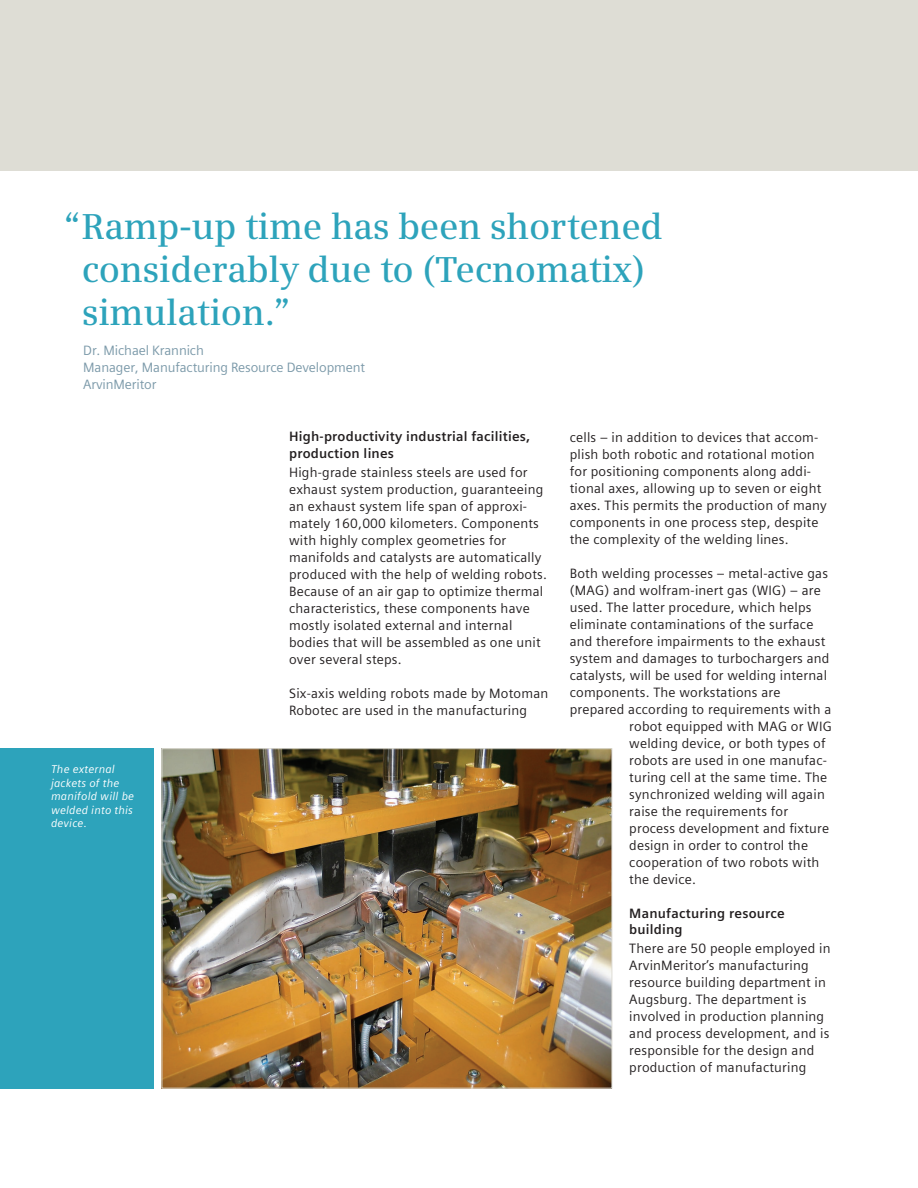
<style>
.page{position:relative;width:918px;height:1188px;background:#fff}
.page>*{position:absolute;margin:0;border:0;box-sizing:border-box;transform-origin:0 0}
.t1{font:600 36px/43.2px "Siemens Serif";letter-spacing:-.01em;color:#2da3bb}
.t2{font:13.5px/17px "Siemens Sans Global";letter-spacing:.015em;color:#231f20}
.t3{font:700 13.5px/16.2px "Siemens Sans Global";letter-spacing:.015em;color:#231f20}
.t4{font:13.5px/17px "Siemens Sans Global";letter-spacing:-.01em;color:#7b99a9}
.t5{font:italic 11.25px/13.5px "Siemens Sans Global";letter-spacing:.015em;color:#fff}
</style>
<div class="page">
<div style="left:0;top:748px;width:34px;height:341px;background:#2da3bb"></div>
<div style="left:0;top:0;width:918px;height:170px;background:#deddd5"></div>
<img style="left:164px;top:750px;width:446px;height:337px">
<div style="left:162px;top:748px;width:450px;height:341px;border:1px solid #deddd5"></div>
<div style="left:17px;top:748px;width:136px;height:341px;background:#2da3bb"></div>
<h1 class="t1" style="left:82px;top:204px;width:583px;text-indent:-18px">“Ramp-up time has been shortened considerably due to (Tecnomatix) simulation.”</h1>
<p class="t4" style="left:83px;top:342px;width:283px">Dr. Michael Krannich<br>Manager, Manufacturing Resource Development<br>ArvinMeritor</p>
<p class="t5" style="left:51px;top:763px;width:85px">The external jackets of the manifold will be welded into this device.</p>
<p class="t3" style="left:289px;top:429px;width:243px">High-productivity industrial facilities, production lines</p>
<p class="t2" style="left:289px;top:464px;width:259px">High-grade stainless steels are used for exhaust system production, guaranteeing an exhaust system life span of approxi&shy;mately 160,000 kilometers. Components with highly complex geometries for manifolds and catalysts are automatically produced with the help of welding robots.<br>Because of an air gap to optimize thermal characteristics, these components have mostly isolated external and internal bodies that will be assembled as one unit over several steps.</p>
<p class="t2" style="left:289px;top:685px;width:261px">Six-axis welding robots made by Motoman<br>Robotec are used in the manufacturing</p>
<p class="t2" style="left:570px;top:429px;width:259px">cells – in addition to devices that accom&shy;plish both robotic and rotational motion for positioning components along addi&shy;tional axes, allowing up to seven or eight axes. This permits the production of many components in one process step, despite the complexity of the welding lines.</p>
<p class="t2" style="left:570px;top:565px;width:260px">Both welding processes – metal-active gas</p>
<p class="t2" style="left:570px;top:582px;width:253px">(MAG) and wolfram-inert gas (WIG) – are</p>
<p class="t2" style="left:570px;top:599px;width:243px">used. The latter procedure, which helps</p>
<p class="t2" style="left:570px;top:616px;width:245px">eliminate contaminations of the surface</p>
<p class="t2" style="left:570px;top:633px;width:257px">and therefore impairments to the exhaust</p>
<p class="t2" style="left:570px;top:650px;width:261px">system and damages to turbochargers and</p>
<p class="t2" style="left:570px;top:667px;width:259px">catalysts, will be used for welding internal</p>
<p class="t2" style="left:570px;top:684px;width:212px">components. The workstations are</p>
<p class="t2" style="left:570px;top:701px;width:263px">prepared according to requirements with a</p>
<p class="t2" style="left:629px;top:718px;width:204px">robot equipped with MAG or WIG</p>
<p class="t2" style="left:629px;top:735px;width:198px">welding device, or both types of</p>
<p class="t2" style="left:629px;top:752px;width:199px">robots are used in one manufac-</p>
<p class="t2" style="left:629px;top:769px;width:200px">turing cell at the same time. The</p>
<p class="t2" style="left:629px;top:786px;width:197px">synchronized welding will again</p>
<p class="t2" style="left:629px;top:803px;width:160px">raise the requirements for</p>
<p class="t2" style="left:629px;top:820px;width:201px">process development and fixture</p>
<p class="t2" style="left:629px;top:837px;width:180px">design in order to control the</p>
<p class="t2" style="left:629px;top:854px;width:192px">cooperation of two robots with</p>
<p class="t2" style="left:629px;top:871px;width:68px">the device.</p>
<p class="t3" style="left:629px;top:905px;width:157px">Manufacturing resource building</p>
<p class="t2" style="left:629px;top:940px;width:203px">There are 50 people employed in<br>ArvinMeritor’s manufacturing resource building department in<br>Augsburg. The department is involved in production planning and process development, and is responsible for the design and production of manufacturing</p>
</div>
